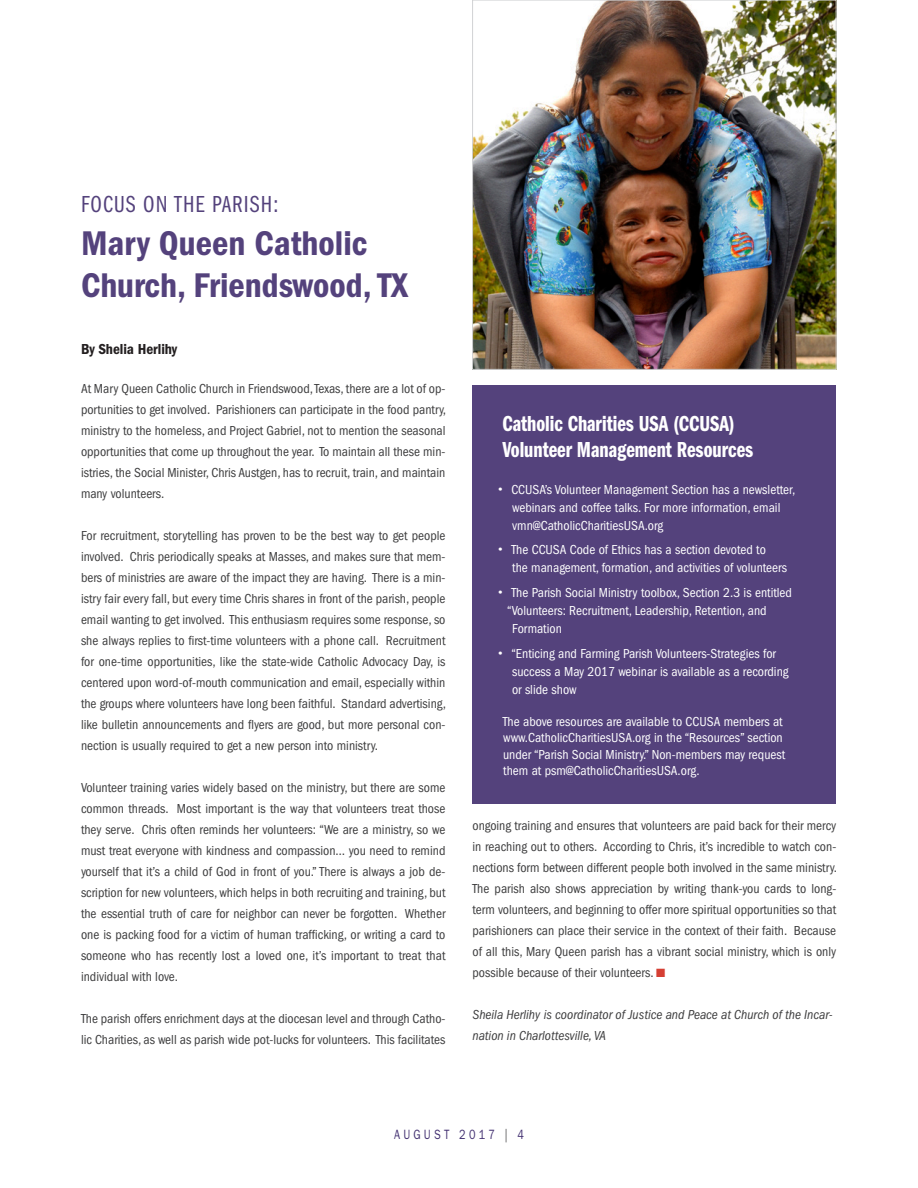
<style>
.page{position:relative;width:918px;height:1188px;background:#fff}
.page>*{position:absolute;margin:0;border:0;box-sizing:border-box;transform-origin:0 0}
.t1{font:35.55px/42.3px "ITC Franklin Gothic Std Dm Cd";color:#54427c}
.t2{font:24px "ITC Franklin Gothic Std Bk Cp";letter-spacing:.05em;color:#54427c}
.t3{font:22.5px/25.5px "ITC Franklin Gothic Std Dm Cp";color:#fff}
.Article_Headers{font:15px "ITC Franklin Gothic Std Dm Cd";letter-spacing:-.005em;color:#231f20}
.t4{font:condensed 13.5px/21px "ITC Franklin Gothic Std";color:#3e3e3f;text-align:justify}
.t5{font:condensed 13.5px/18px "ITC Franklin Gothic Std";color:#fff}
.t6{font:italic condensed 13.5px/21px "ITC Franklin Gothic Std";color:#3e3e3f}
.t7{font:13.5px "ITC Franklin Gothic Std";letter-spacing:.3em;color:#443272;scale:.8 1}
.s1{font-family:"Adobe Caslon Pro";font-stretch:normal}
.s2{color:#d53f33}
.s3{color:#3e3e3f}
</style>
<div class="page">
<div style="left:472px;top:385px;width:364px;height:419px;background:#54427c"></div>
<img style="left:474px;top:2px;width:360px;height:365px">
<div style="left:472px;top:0;width:364px;height:369px;border:1px solid #d1d2d4"></div>
<p class="t2" style="left:81px;top:191px;width:199px">FOCUS ON THE PARISH:</p>
<p class="t1" style="left:81px;top:222px;width:329px">Mary Queen Catholic<br>Church, Friendswood, TX</p>
<p class="Article_Headers" style="left:81px;top:340px;width:98px">By Shelia Herlihy</p>
<p class="t4" style="left:81px;top:378px;width:367px">At Mary Queen Catholic Church in Friendswood, Texas, there are a lot of op&shy;portunities to get involved. Parishioners can participate in the food pantry, ministry to the homeless, and Project Gabriel, not to mention the seasonal opportunities that come up throughout the year. To maintain all these min&shy;istries, the Social Minister, Chris Austgen, has to recruit, train, and maintain many volunteers.</p>
<p class="t4" style="left:81px;top:525px;width:367px">For recruitment, storytelling has proven to be the best way to get people involved. Chris periodically speaks at Masses, and makes sure that mem&shy;bers of ministries are aware of the impact they are having. There is a min&shy;istry fair every fall, but every time Chris shares in front of the parish, people email wanting to get involved. This enthusiasm requires some response, so she always replies to first-time volunteers with a phone call. Recruitment for one-time opportunities, like the state-wide Catholic Advocacy Day, is centered upon word-of-mouth communication and email, especially within the groups where volunteers have long been faithful. Standard advertising, like bulletin announcements and flyers are good, but more personal con&shy;nection is usually required to get a new person into ministry.</p>
<p class="t4" style="left:81px;top:777px;width:366px">Volunteer training varies widely based on the ministry, but there are some common threads. Most important is the way that volunteers treat those they serve. Chris often reminds her volunteers: “We are a ministry, so we must treat everyone with kindness and compassion… you need to remind yourself that it’s a child of God in front of you.” There is always a job de&shy;scription for new volunteers, which helps in both recruiting and training, but the essential truth of care for neighbor can never be forgotten. Whether one is packing food for a victim of human trafficking, or writing a card to someone who has recently lost a loved one, it’s important to treat that individual with love.</p>
<p class="t4" style="left:81px;top:1008px;width:366px">The parish offers enrichment days at the diocesan level and through Catho&shy;lic Charities, as well as parish wide pot-lucks for volunteers. This facilitates</p>
<p class="t3" style="left:502px;top:411px;width:252px">Catholic Charities USA (CCUSA)<br>Volunteer Management Resources</p>
<p class="t5" style="left:512px;top:480px;width:285px;text-indent:-14px"><span class="s1">•</span> CCUSA’s Volunteer Management Section has a newsletter, webinars and coffee talks. For more information, email vmn@CatholicCharitiesUSA.org</p>
<p class="t5" style="left:512px;top:541px;width:276px;text-indent:-14px"><span class="s1">•</span> The CCUSA Code of Ethics has a section devoted to<br>the management, formation, and activities of volunteers</p>
<p class="t5" style="left:498px;top:584px;width:295px"><span class="s1">•</span> The Parish Social Ministry toolbox, Section 2.3 is entitled</p>
<p class="t5" style="left:507px;top:602px;width:261px">“Volunteers: Recruitment, Leadership, Retention, and</p>
<p class="t5" style="left:512px;top:620px;width:51px">Formation</p>
<p class="t5" style="left:512px;top:644px;width:278px;text-indent:-14px"><span class="s1">•</span> “Enticing and Farming Parish Volunteers-Strategies for success a May 2017 webinar is available as a recording or slide show</p>
<p class="t5" style="left:503px;top:714px;width:284px;line-height:16.2px">The above resources are available to CCUSA members at www.CatholicCharitiesUSA.org in the “Resources” section under “Parish Social Ministry.” Non-members may request them at psm@CatholicCharitiesUSA.org.</p>
<p class="t4" style="left:472px;top:815px;width:366px">ongoing training and ensures that volunteers are paid back for their mercy in reaching out to others. According to Chris, it’s incredible to watch con&shy;nections form between different people both involved in the same ministry.<br>The parish also shows appreciation by writing thank-you cards to long&shy;term volunteers, and beginning to offer more spiritual opportunities so that parishioners can place their service in the context of their faith. Because of all this, Mary Queen parish has a vibrant social ministry, which is only possible because of their volunteers. <span class="s2">■</span></p>
<p class="t6" style="left:472px;top:1004px;width:361px">Sheila Herlihy is coordinator of Justice and Peace at Church of the Incar&shy;nation in Charlottesville, VA</p>
<p class="t7" style="left:394px;top:1127px;width:164px">AUGUST 2017 <span class="s3">|</span> 4</p>
</div>
